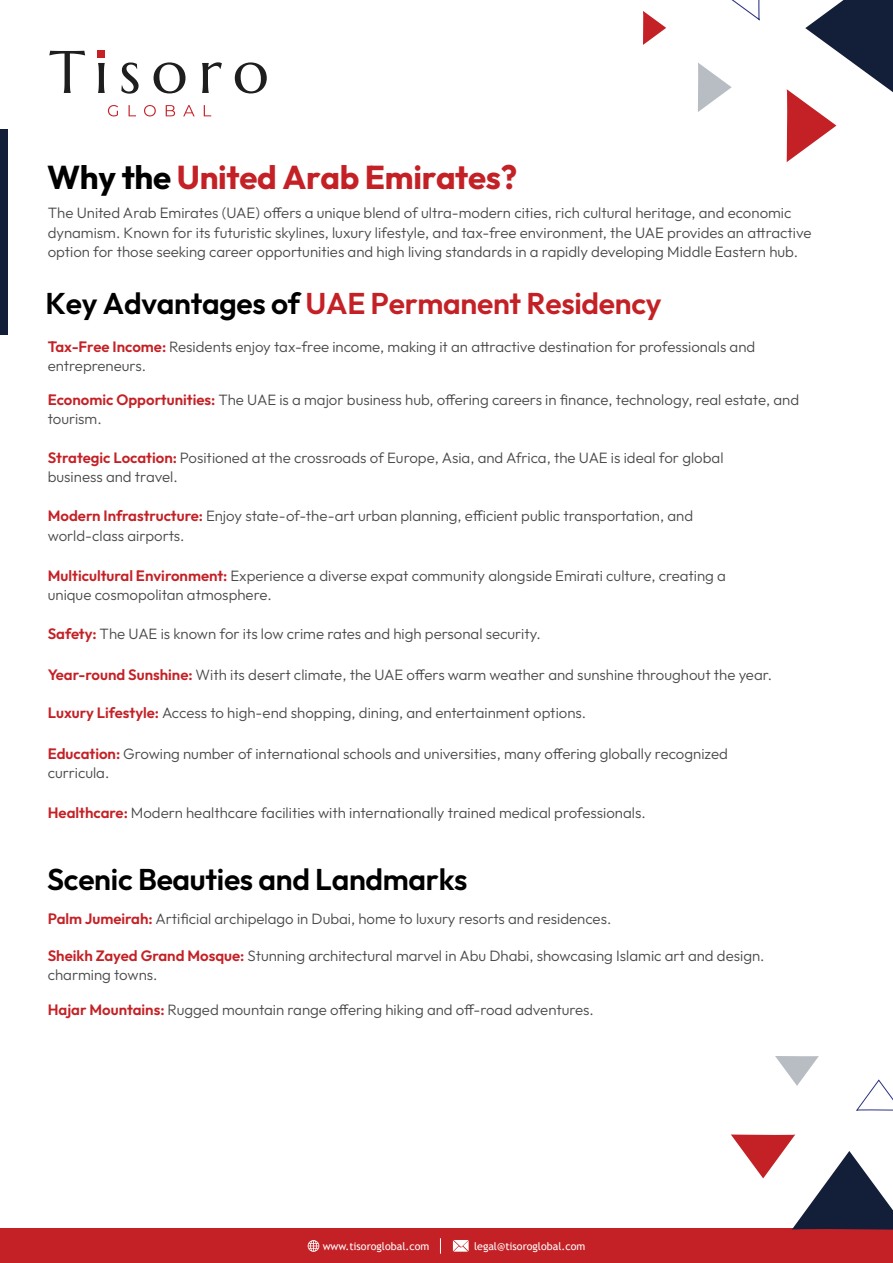
<style>
.page{position:relative;width:893px;height:1263px;background:#fff}
.page>*{position:absolute;margin:0;border:0;box-sizing:border-box;transform-origin:0 0}
.t1{font:700 33px "Outfit";letter-spacing:-.01em;color:#c42126}
.t2{font:600 30px "Outfit";letter-spacing:-.01em;color:#c42126}
.t3{font:600 30px "Outfit";letter-spacing:-.01em;color:#000}
.t4{font:300 15px/19.5px "Outfit";color:#49494a}
.t5{font:10.65px "Trebuchet MS";color:#fff}
.s1{color:#000}
.s2{font-weight:600;color:#c42126}
</style>
<div class="page">
<svg style="left:108px;top:105px;width:103px;height:11px"></svg>
<svg style="left:49px;top:51px;width:218px;height:43px"></svg>
<div style="left:98px;top:50px;width:7px;height:8px;background:#c52026"></div>
<div style="left:0;top:1229px;width:893px;height:34px;background:#c42126"></div>
<svg style="left:308px;top:1240px;width:11px;height:12px"></svg>
<svg style="left:453px;top:1240px;width:16px;height:12px"></svg>
<div style="left:0;top:129px;width:8px;height:205px;background:#131f38"></div>
<svg style="left:787px;top:0;width:106px;height:162px"></svg>
<svg style="left:698px;top:63px;width:34px;height:49px"></svg>
<svg style="left:731px;top:0;width:29px;height:21px"></svg>
<svg style="left:643px;top:11px;width:23px;height:34px"></svg>
<svg style="left:731px;top:1134px;width:162px;height:96px"></svg>
<svg style="left:775px;top:1056px;width:44px;height:30px"></svg>
<svg style="left:856px;top:1079px;width:37px;height:32px"></svg>
<h1 class="t1" style="left:47px;top:156px;width:471px"><span class="s1">Why the</span> United Arab Emirates?</h1>
<p class="t4" style="left:48px;top:203px;width:765px">The United Arab Emirates (UAE) offers a unique blend of ultra-modern cities, rich cultural heritage, and economic dynamism. Known for its futuristic skylines, luxury lifestyle, and tax-free environment, the UAE provides an attractive option for those seeking career opportunities and high living standards in a rapidly developing Middle Eastern hub.</p>
<h2 class="t2" style="left:46px;top:284px;width:617px"><span class="s1">Key Advantages of</span> UAE Permanent Residency</h2>
<p class="t4" style="left:48px;top:337px;width:709px"><span class="s2">Tax-Free Income:</span> Residents enjoy tax-free income, making it an attractive destination for professionals and entrepreneurs.</p>
<p class="t4" style="left:48px;top:390px;width:753px"><span class="s2">Economic Opportunities:</span> The UAE is a major business hub, offering careers in finance, technology, real estate, and tourism.</p>
<p class="t4" style="left:48px;top:448px;width:677px"><span class="s2">Strategic Location:</span> Positioned at the crossroads of Europe, Asia, and Africa, the UAE is ideal for global business and travel.</p>
<p class="t4" style="left:48px;top:506px;width:647px"><span class="s2">Modern Infrastructure:</span> Enjoy state-of-the-art urban planning, efficient public transportation, and world-class airports.</p>
<p class="t4" style="left:48px;top:566px;width:680px"><span class="s2">Multicultural Environment:</span> Experience a diverse expat community alongside Emirati culture, creating a unique cosmopolitan atmosphere.</p>
<p class="t4" style="left:48px;top:624px;width:494px"><span class="s2">Safety:</span> The UAE is known for its low crime rates and high personal security.</p>
<p class="t4" style="left:48px;top:665px;width:726px"><span class="s2">Year-round Sunshine:</span> With its desert climate, the UAE offers warm weather and sunshine throughout the year.</p>
<p class="t4" style="left:48px;top:703px;width:540px"><span class="s2">Luxury Lifestyle:</span> Access to high-end shopping, dining, and entertainment options.</p>
<p class="t4" style="left:48px;top:744px;width:682px"><span class="s2">Education:</span> Growing number of international schools and universities, many offering globally recognized curricula.</p>
<p class="t4" style="left:48px;top:803px;width:599px"><span class="s2">Healthcare:</span> Modern healthcare facilities with internationally trained medical professionals.</p>
<h2 class="t3" style="left:47px;top:860px;width:422px">Scenic Beauties and Landmarks</h2>
<p class="t4" style="left:48px;top:909px;width:565px"><span class="s2">Palm Jumeirah:</span> Artificial archipelago in Dubai, home to luxury resorts and residences.</p>
<p class="t4" style="left:48px;top:946px;width:718px"><span class="s2">Sheikh Zayed Grand Mosque:</span> Stunning architectural marvel in Abu Dhabi, showcasing Islamic art and design. charming towns.</p>
<p class="t4" style="left:48px;top:1000px;width:548px"><span class="s2">Hajar Mountains:</span> Rugged mountain range offering hiking and off-road adventures.</p>
<p class="t5" style="left:323px;top:1239px;width:108px">www.tisoroglobal.com</p>
<p class="t5" style="left:474px;top:1239px;width:113px">legal@tisoroglobal.com</p>
</div>
